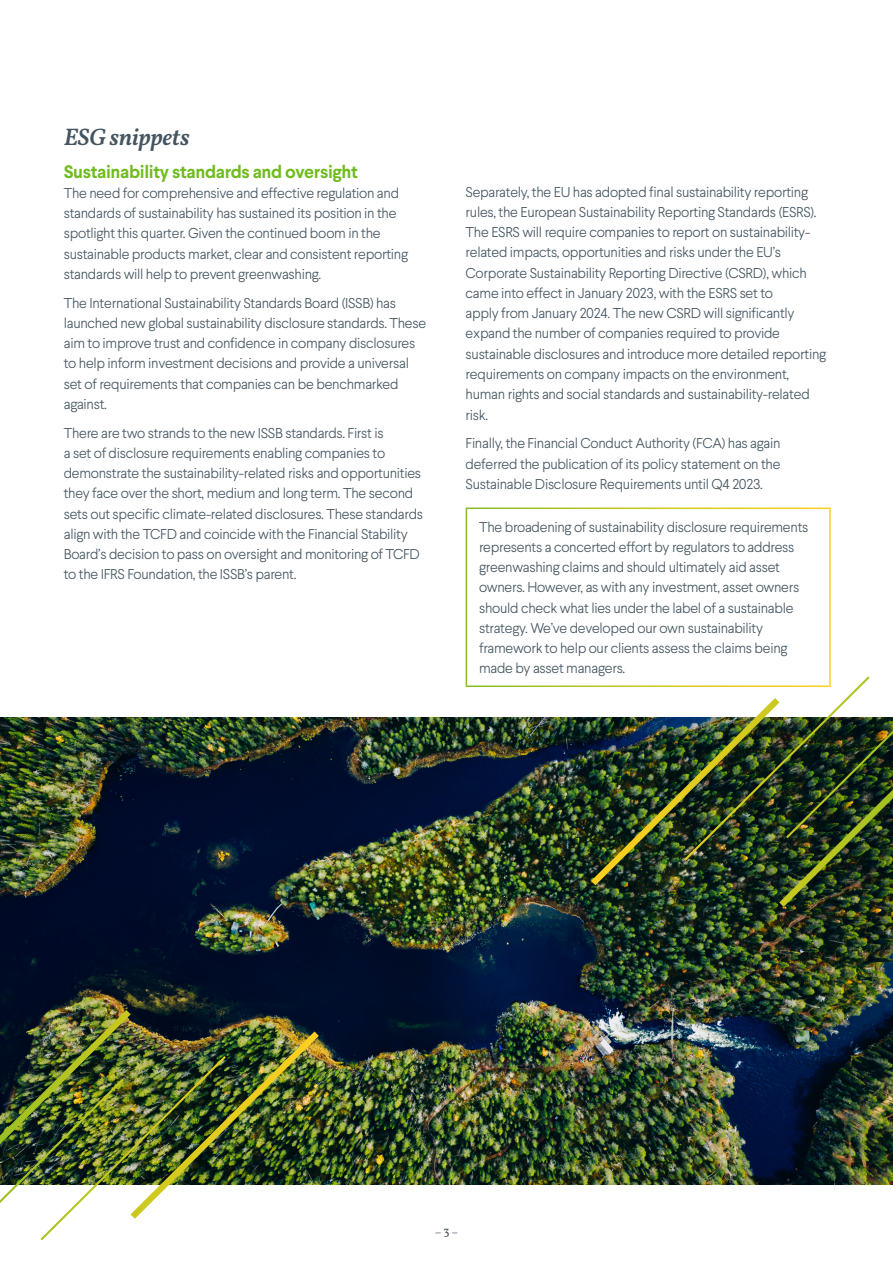
<style>
.page{position:relative;width:893px;height:1263px;background:#fff}
.page>*{position:absolute;margin:0;border:0;box-sizing:border-box;transform-origin:0 0}
.t1{font:italic 500 24px "Vollkorn";letter-spacing:-.01em;color:#455560}
.t2{font:700 18px "Larsseit";letter-spacing:-.02em;color:#70bc1f}
.t3{font:300 14.25px/20.2px "Larsseit";letter-spacing:-.02em;color:#455560}
.t4{font:12px "Vollkorn";color:#455560}
</style>
<div class="page">
<img style="left:0;top:718px;width:893px;height:466px">
<img style="left:0;top:1010px;width:319px;height:230px">
<img style="left:591px;top:676px;width:302px;height:231px">
<h1 class="t1" style="left:64px;top:121px;width:127px">ESG snippets</h1>
<p class="t2" style="left:64px;top:160px;width:296px">Sustainability standards and oversight</p>
<p class="t3" style="left:64px;top:183px;width:346px">The need for comprehensive and effective regulation and standards of sustainability has sustained its position in the spotlight this quarter. Given the continued boom in the sustainable products market, clear and consistent reporting standards will help to prevent greenwashing.</p>
<p class="t3" style="left:64px;top:292px;width:364px">The International Sustainability Standards Board (ISSB) has launched new global sustainability disclosure standards. These aim to improve trust and confidence in company disclosures to help inform investment decisions and provide a universal set of requirements that companies can be benchmarked against.</p>
<p class="t3" style="left:64px;top:422px;width:361px">There are two strands to the new ISSB standards. First is<br>a set of disclosure requirements enabling companies to demonstrate the sustainability-related risks and opportunities they face over the short, medium and long term. The second sets out specific climate-related disclosures. These standards align with the TCFD and coincide with the Financial Stability Board’s decision to pass on oversight and monitoring of TCFD to the IFRS Foundation, the ISSB’s parent.</p>
<p class="t3" style="left:466px;top:181px;width:362px">Separately, the EU has adopted final sustainability reporting rules, the European Sustainability Reporting Standards (ESRS).<br>The ESRS will require companies to report on sustainability&shy;related impacts, opportunities and risks under the EU’s Corporate Sustainability Reporting Directive (CSRD), which came into effect in January 2023, with the ESRS set to<br>apply from January 2024. The new CSRD will significantly expand the number of companies required to provide sustainable disclosures and introduce more detailed reporting requirements on company impacts on the environment, human rights and social standards and sustainability-related risk.</p>
<p class="t3" style="left:466px;top:433px;width:316px;text-align:justify">Finally, the Financial Conduct Authority (FCA) has again deferred the publication of its policy statement on the Sustainable Disclosure Requirements until Q4 2023.</p>
<p class="t3" style="left:479px;top:516px;width:331px">The broadening of sustainability disclosure requirements represents a concerted effort by regulators to address greenwashing claims and should ultimately aid asset owners. However, as with any investment, asset owners should check what lies under the label of a sustainable strategy. We’ve developed our own sustainability framework to help our clients assess the claims being made by asset managers.</p>
<p class="t4" style="left:435px;top:1224px;width:25px">– 3 –</p>
</div>
